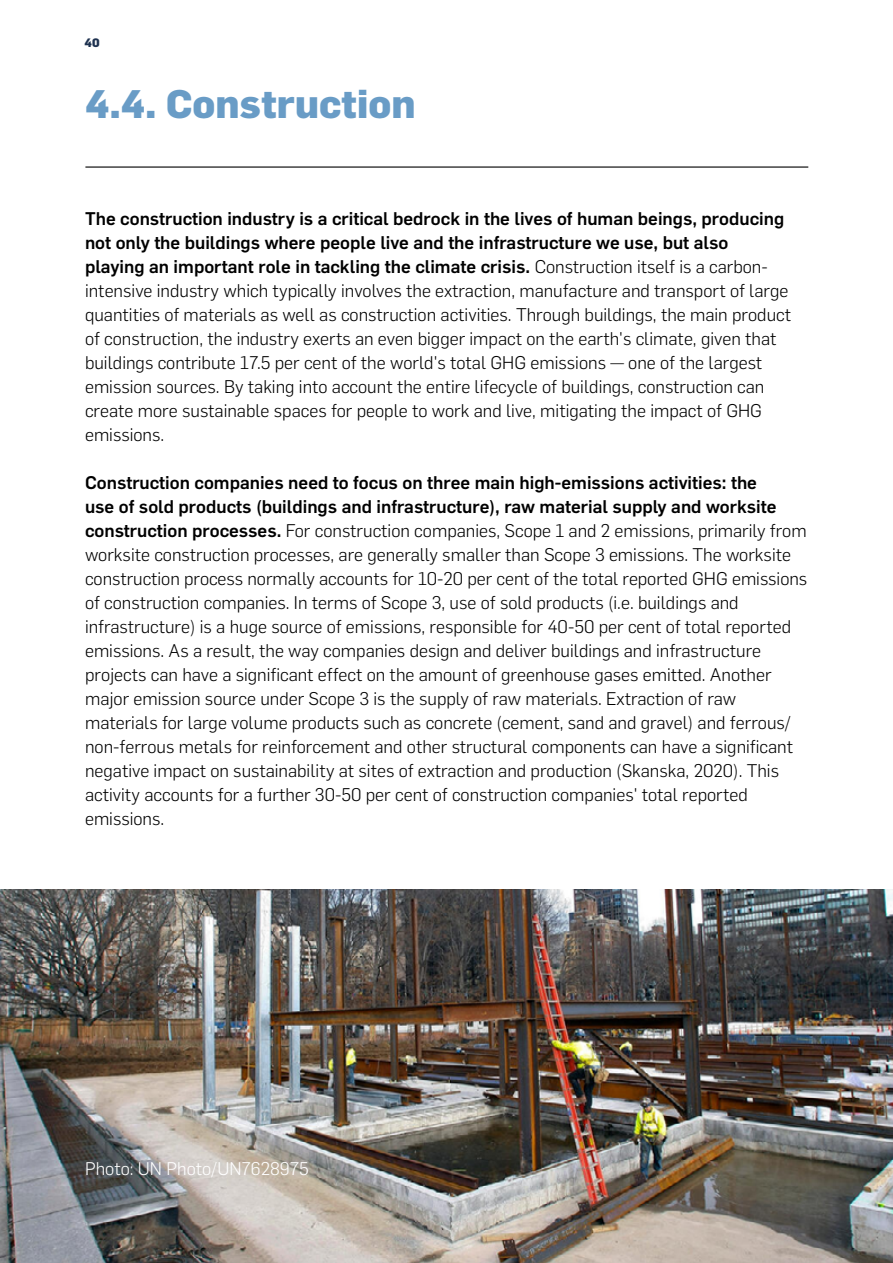
<style>
.page{position:relative;width:893px;height:1263px;background:#fff}
.page>*{position:absolute;margin:0;border:0;box-sizing:border-box;transform-origin:0 0}
.t1{font:800 39px "Flama";color:#699cc6}
.t2{font:300 18px/24px "Flama";color:#000}
.t3{font:300 18px "Flama";color:#fff}
.t4{font:800 12px "Flama";color:#1e3250}
.s1{font-weight:500}
</style>
<div class="page">
<hr style="left:85px;top:166px;width:723px;height:2px;background:#000">
<img style="left:0;top:889px;width:893px;height:374px">
<p class="t4" style="left:85px;top:35px;width:17px">40</p>
<h1 class="t1" style="left:85px;top:80px;width:332px">4.4. Construction</h1>
<p class="t2" style="left:85px;top:206px;width:708px"><span class="s1">The construction industry is a critical bedrock in the lives of human beings, producing not only the buildings where people live and the infrastructure we use, but also playing an important role in tackling the climate crisis.</span> Construction itself is a carbon&shy;intensive industry which typically involves the extraction, manufacture and transport of large quantities of materials as well as construction activities. Through buildings, the main product of construction, the industry exerts an even bigger impact on the earth's climate, given that buildings contribute 17.5 per cent of the world's total GHG emissions — one of the largest emission sources. By taking into account the entire lifecycle of buildings, construction can create more sustainable spaces for people to work and live, mitigating the impact of GHG emissions.</p>
<p class="t2" style="left:85px;top:470px;width:724px"><span class="s1">Construction companies need to focus on three main high-emissions activities: the<br>use of sold products (buildings and infrastructure), raw material supply and worksite construction processes.</span> For construction companies, Scope 1 and 2 emissions, primarily from worksite construction processes, are generally smaller than Scope 3 emissions. The worksite construction process normally accounts for 10-20 per cent of the total reported GHG emissions of construction companies. In terms of Scope 3, use of sold products (i.e. buildings and infrastructure) is a huge source of emissions, responsible for 40-50 per cent of total reported emissions. As a result, the way companies design and deliver buildings and infrastructure projects can have a significant effect on the amount of greenhouse gases emitted. Another major emission source under Scope 3 is the supply of raw materials. Extraction of raw materials for large volume products such as concrete (cement, sand and gravel) and ferrous/ non-ferrous metals for reinforcement and other structural components can have a significant negative impact on sustainability at sites of extraction and production (Skanska, 2020). This activity accounts for a further 30-50 per cent of construction companies' total reported emissions.</p>
<p class="t3" style="left:85px;top:1157px;width:225px">Photo: UN Photo/UN7628975</p>
</div>
